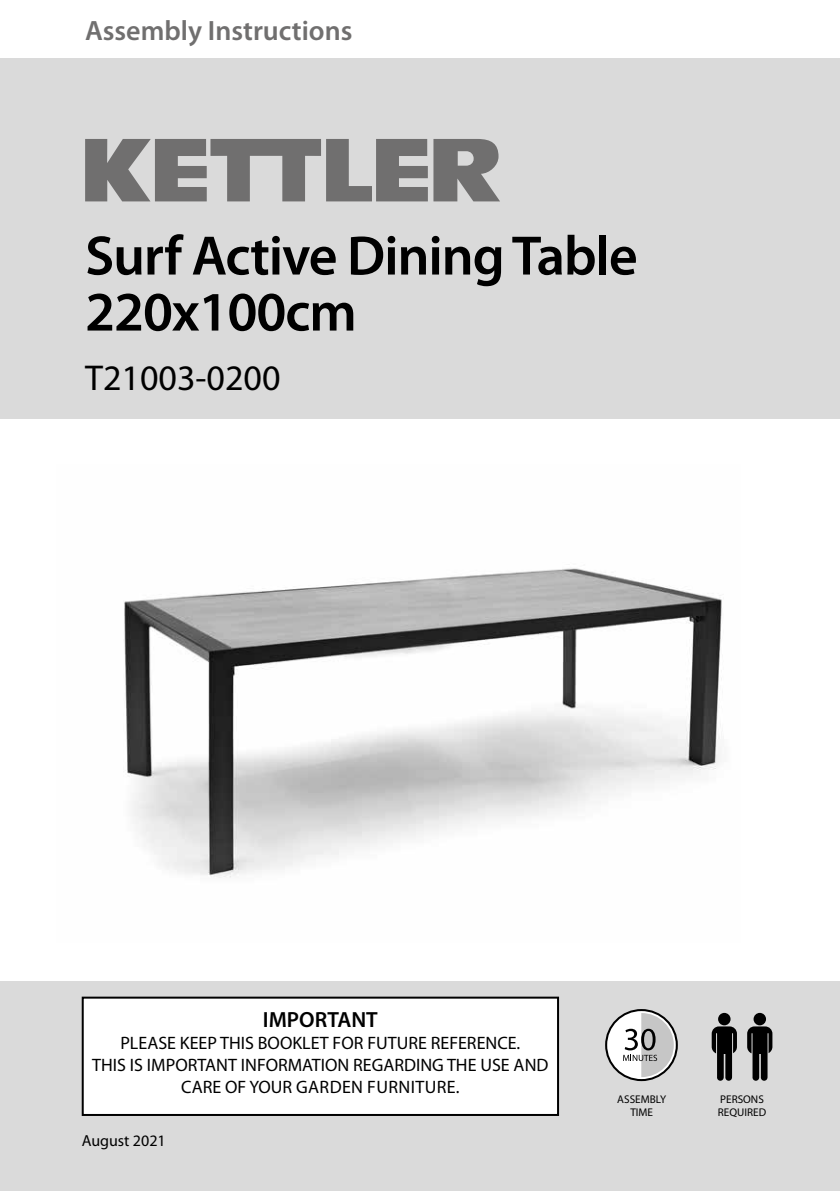
<style>
.page{position:relative;width:840px;height:1191px;background:#fff}
.page>*{position:absolute;margin:0;border:0;box-sizing:border-box;transform-origin:0 0}
.t1{font:600 56px/56px "Myriad Pro";letter-spacing:-.02em;color:#000}
.t2{font:36px "Myriad Pro";color:#000}
.t3{font:600 28px "Myriad Pro";color:#706f6f}
.t4{font:600 22px "Myriad Pro";color:#000}
.t5{font:18px/22px "Myriad Pro";color:#000;text-align:center}
.t6{font:16px "Myriad Pro";color:#000}
.t7{font:11.2px/13.4px "Myriad Pro";color:#000;text-align:center}
</style>
<div class="page">
<img style="left:124px;top:568px;width:598px;height:310px">
<div style="left:0;top:4px;width:839px;height:414px;background:#dadada"></div>
<div style="left:0;top:0;width:839px;height:58px;background:#fff"></div>
<svg style="left:433px;top:139px;width:67px;height:62px"></svg>
<svg style="left:85px;top:139px;width:342px;height:62px"></svg>
<div style="left:0;top:981px;width:839px;height:210px;background:#dadada"></div>
<div style="left:83px;top:997px;width:474px;height:118px;background:#fff"></div>
<div style="left:82px;top:996px;width:476px;height:120px;border:2px solid #000"></div>
<svg style="left:605px;top:1009px;width:72px;height:72px"></svg>
<div style="left:717px;top:1013px;width:13px;height:12px;background:#000;border-radius:50%"></div>
<svg style="left:711px;top:1026px;width:25px;height:54px"></svg>
<div style="left:753px;top:1013px;width:12px;height:12px;background:#000;border-radius:50%"></div>
<svg style="left:747px;top:1026px;width:25px;height:54px"></svg>
<h3 class="t3" style="left:85px;top:13px;width:269px">Assembly Instructions</h3>
<h1 class="t1" style="left:85px;top:226px;width:554px">Surf Active Dining Table<br>220x100cm</h1>
<h2 class="t2" style="left:85px;top:356px;width:197px">T21003-0200</h2>
<p class="t4" style="left:263px;top:1005px;width:116px">IMPORTANT</p>
<p class="t5" style="left:92px;top:1031px;width:457px">PLEASE KEEP THIS BOOKLET FOR FUTURE REFERENCE.<br>THIS IS IMPORTANT INFORMATION REGARDING THE USE AND<br>CARE OF YOUR GARDEN FURNITURE.</p>
<p class="t6" style="left:82px;top:1131px;width:86px">August 2021</p>
<p class="t7" style="left:617px;top:1092px;width:50px">ASSEMBLY<br>TIME</p>
<p class="t7" style="left:717px;top:1092px;width:50px;text-align:left">PERSONS<br>REQUIRED</p>
</div>
